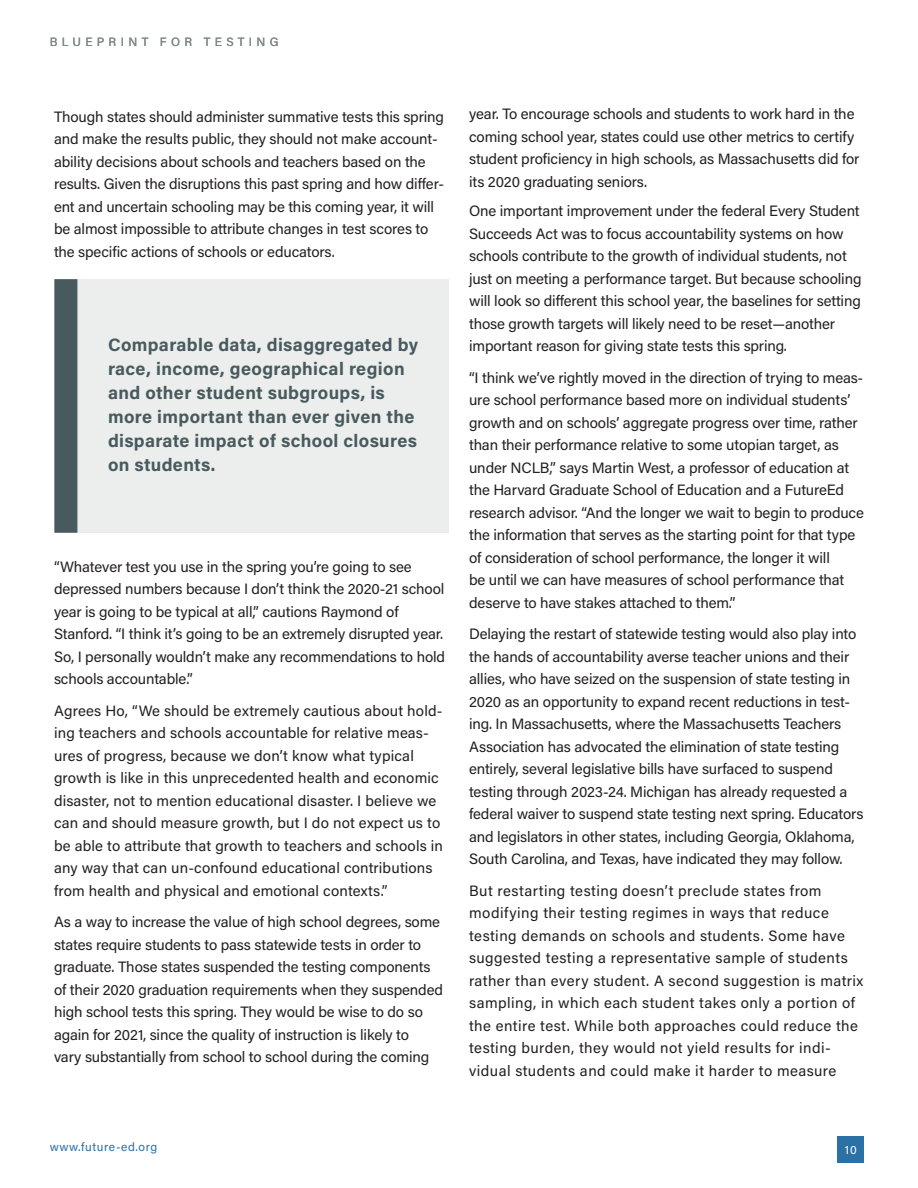
<style>
.page{position:relative;width:918px;height:1188px;background:#fff}
.page>*{position:absolute;margin:0;border:0;box-sizing:border-box;transform-origin:0 0}
.pull_quote{font:700 18px/24px "Acumin Pro";letter-spacing:.02em;color:#485a5e}
.Body{font:15px/22.5px "Acumin Pro";letter-spacing:-.01em;color:#231f20}
.Body-2{font:15px/22.5px "Acumin Pro";letter-spacing:.01em;color:#231f20}
.Body-3{font:15px/22.5px "Acumin Pro";letter-spacing:.03em;color:#231f20}
.Master_Headers{font:12px "Acumin Pro";letter-spacing:.36em;color:#7c8786}
.t1{font:12px "Acumin Pro";letter-spacing:.045em;color:#2b71a5}
.t2{font:12px "Acumin Pro";color:#fff}
</style>
<div class="page">
<div style="left:837px;top:1136px;width:27px;height:27px;background:#2b71a5"></div>
<div style="left:54px;top:279px;width:395px;height:253px;background:#ebeeed"></div>
<div style="left:55px;top:279px;width:22px;height:253px;background:#485a5e"></div>
<p class="Master_Headers" style="left:50px;top:33px;width:230px">BLUEPRINT FOR TESTING</p>
<p class="Body" style="left:54px;top:104px;width:392px">Though states should administer summative tests this spring and make the results public, they should not make account&shy;ability decisions about schools and teachers based on the results. Given the disruptions this past spring and how differ&shy;ent and uncertain schooling may be this coming year, it will be almost impossible to attribute changes in test scores to the specific actions of schools or educators.</p>
<p class="pull_quote" style="left:108px;top:332px;width:312px">Comparable data, disaggregated by race, income, geographical region and other student subgroups, is more important than ever given the disparate impact of school closures on students.</p>
<p class="Body" style="left:54px;top:554px;width:393px">“Whatever test you use in the spring you’re going to see depressed numbers because I don’t think the 2020-21 school year is going to be typical at all,” cautions Raymond of Stanford. “I think it’s going to be an extremely disrupted year.<br>So, I personally wouldn’t make any recommendations to hold schools accountable.”</p>
<p class="Body-2" style="left:54px;top:698px;width:391px">Agrees Ho, “We should be extremely cautious about hold&shy;ing teachers and schools accountable for relative meas&shy;ures of progress, because we don’t know what typical growth is like in this unprecedented health and economic disaster, not to mention educational disaster. I believe we can and should measure growth, but I do not expect us to be able to attribute that growth to teachers and schools in any way that can un-confound educational contributions from health and physical and emotional contexts.”</p>
<p class="Body" style="left:54px;top:910px;width:391px">As a way to increase the value of high school degrees, some states require students to pass statewide tests in order to graduate. Those states suspended the testing components of their 2020 graduation requirements when they suspended high school tests this spring. They would be wise to do so again for 2021, since the quality of instruction is likely to<br>vary substantially from school to school during the coming</p>
<p class="Body" style="left:469px;top:102px;width:392px">year. To encourage schools and students to work hard in the coming school year, states could use other metrics to certify student proficiency in high schools, as Massachusetts did for its 2020 graduating seniors.</p>
<p class="Body" style="left:469px;top:199px;width:394px">One important improvement under the federal Every Student Succeeds Act was to focus accountability systems on how schools contribute to the growth of individual students, not just on meeting a performance target. But because schooling will look so different this school year, the baselines for setting those growth targets will likely need to be reset—another important reason for giving state tests this spring.</p>
<p class="Body" style="left:469px;top:365px;width:396px">“I think we’ve rightly moved in the direction of trying to meas&shy;ure school performance based more on individual students’ growth and on schools’ aggregate progress over time, rather than their performance relative to some utopian target, as under NCLB,” says Martin West, a professor of education at the Harvard Graduate School of Education and a FutureEd research advisor. “And the longer we wait to begin to produce the information that serves as the starting point for that type of consideration of school performance, the longer it will<br>be until we can have measures of school performance that deserve to have stakes attached to them.”</p>
<p class="Body" style="left:469px;top:622px;width:396px">Delaying the restart of statewide testing would also play into the hands of accountability averse teacher unions and their allies, who have seized on the suspension of state testing in 2020 as an opportunity to expand recent reductions in test&shy;ing. In Massachusetts, where the Massachusetts Teachers Association has advocated the elimination of state testing entirely, several legislative bills have surfaced to suspend testing through 2023-24. Michigan has already requested a federal waiver to suspend state testing next spring. Educators and legislators in other states, including Georgia, Oklahoma, South Carolina, and Texas, have indicated they may follow.</p>
<p class="Body-3" style="left:469px;top:878px;width:396px">But restarting testing doesn’t preclude states from modifying their testing regimes in ways that reduce testing demands on schools and students. Some have suggested testing a representative sample of students rather than every student. A second suggestion is matrix sampling, in which each student takes only a portion of the entire test. While both approaches could reduce the testing burden, they would not yield results for indi&shy;vidual students and could make it harder to measure</p>
<p class="t1" style="left:50px;top:1139px;width:109px">www.future-ed.org</p>
<p class="t2" style="left:845px;top:1141px;width:14px">10</p>
</div>
